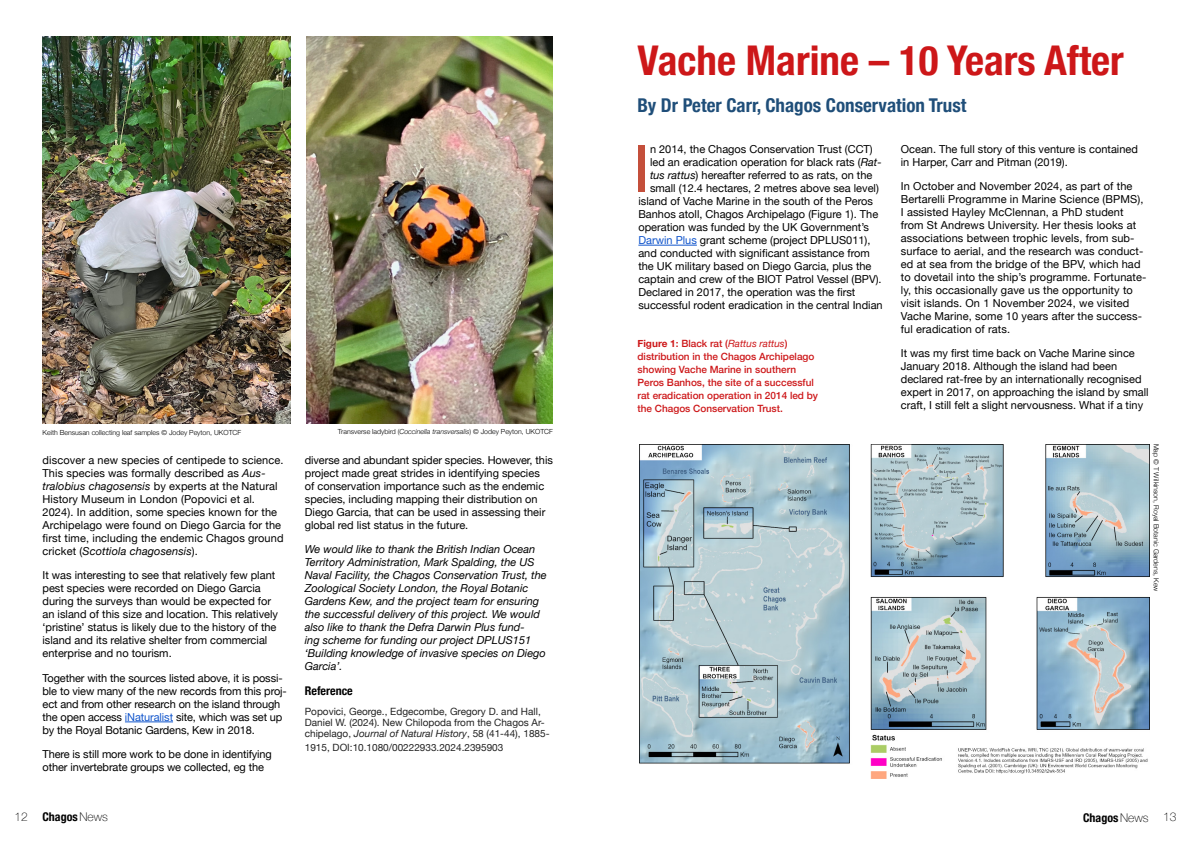
<style>
.page{position:relative;width:1191px;height:842px;background:#fff}
.page>*{position:absolute;margin:0;border:0;box-sizing:border-box;transform-origin:0 0}
.t1{font:65.6px "Helvetica Neue";color:#c44f3b}
.t2{font:700 condensed 41px "Helvetica Neue";color:#cd1719}
.t3{font:700 condensed 19px "Helvetica Neue";color:#1f4e79}
.t4{font:700 condensed 12px "Helvetica Neue";color:#000}
.t5{font:100 12px "Helvetica Neue";color:#000}
.t6{font:11px/13px "Helvetica Neue";color:#000}
.t7{font:italic 11px/13px "Helvetica Neue";color:#000}
.t8{font:500 10px/13px "Helvetica Neue";color:#cd1719}
.t9{font:10px/11px "Helvetica Neue";color:#222}
.t10{font:300 7px "Helvetica Neue";color:#000}
.s1{font-style:italic}
.s2{color:#15c}
.s3{font-weight:700}
.s4{font-weight:400;font-style:italic}
.s5{font-weight:100;font-stretch:normal}
</style>
<div class="page">
<img style="left:43px;top:36px;width:248px;height:387px">
<img style="left:306px;top:36px;width:247px;height:387px">
<hr style="left:125px;top:722px;width:48px;height:1px;background:#15c">
<hr style="left:638px;top:245px;width:59px;height:1px;background:#15c">
<img style="left:639px;top:444px;width:510px;height:334px">
<h2 class="t2" style="left:637px;top:27px;width:488px">Vache Marine – 10 Years After</h2>
<h3 class="t3" style="left:637px;top:90px;width:331px">By Dr Peter Carr, Chagos Conservation Trust</h3>
<p class="t10" style="left:43px;top:427px;width:200px">Keith Bensusan collecting leaf samples © Jodey Peyton, UKOTCF</p>
<p class="t10" style="left:338px;top:426px;width:216px">Transverse ladybird (<span class="s1">Coccinella transversalis</span>) © Jodey Peyton, UKOTCF</p>
<p class="t6" style="left:43px;top:454px;width:242px">discover a new species of centipede to science.<br>This species was formally described as <span class="s1">Aus&shy;tralobius chagosensis</span> by experts at the Natural History Museum in London (Popovici et al.<br>2024). In addition, some species known for the Archipelago were found on Diego Garcia for the first time, including the endemic Chagos ground cricket (<span class="s1">Scottiola chagosensis</span>).</p>
<p class="t6" style="left:43px;top:570px;width:237px">It was interesting to see that relatively few plant pest species were recorded on Diego Garcia during the surveys than would be expected for an island of this size and location. This relatively ‘pristine’ status is likely due to the history of the island and its relative shelter from commercial enterprise and no tourism.</p>
<p class="t6" style="left:43px;top:672px;width:246px">Together with the sources listed above, it is possi&shy;ble to view many of the new records from this proj&shy;ect and from other research on the island through the open access <span class="s2">iNaturalist</span> site, which was set up by the Royal Botanic Gardens, Kew in 2018.</p>
<p class="t6" style="left:43px;top:748px;width:231px">There is still more work to be done in identifying other invertebrate groups we collected, eg the</p>
<p class="t6" style="left:305px;top:454px;width:250px">diverse and abundant spider species. However, this project made great strides in identifying species<br>of conservation importance such as the endemic species, including mapping their distribution on Diego Garcia, that can be used in assessing their global red list status in the future.</p>
<p class="t7" style="left:305px;top:543px;width:243px">We would like to thank the British Indian Ocean Territory Administration, Mark Spalding, the US Naval Facility, the Chagos Conservation Trust, the Zoological Society London, the Royal Botanic Gardens Kew, and the project team for ensuring the successful delivery of this project. We would also like to thank the Defra Darwin Plus fund-<br>ing scheme for funding our project DPLUS151 ‘Building knowledge of invasive species on Diego Garcia’.</p>
<p class="t4" style="left:305px;top:681px;width:49px">Reference</p>
<p class="t9" style="left:305px;top:706px;width:246px">Popovici, George., Edgecombe, Gregory D. and Hall,<br>Daniel W. (2024). New Chilopoda from the Chagos Ar&shy;chipelago, <span class="s1">Journal of Natural History</span>, 58 (41-44), 1885-</p>
<p class="t9" style="left:305px;top:743px;width:200px">1915, DOI:10.1080/00222933.2024.2395903</p>
<h1 class="t1" style="left:633px;top:121px;width:18px">I</h1>
<p class="t6" style="left:650px;top:143px;width:224px">n 2014, the Chagos Conservation Trust (CCT)</p>
<p class="t6" style="left:650px;top:156px;width:233px">led an eradication operation for black rats (<span class="s1">Rat-</span></p>
<p class="t6" style="left:650px;top:169px;width:224px"><span class="s1">tus rattus</span>) hereafter referred to as rats, on the</p>
<p class="t6" style="left:650px;top:182px;width:230px">small (12.4 hectares, 2 metres above sea level)</p>
<p class="t6" style="left:638px;top:195px;width:236px">island of Vache Marine in the south of the Peros</p>
<p class="t6" style="left:638px;top:208px;width:241px">Banhos atoll, Chagos Archipelago (Figure 1). The</p>
<p class="t6" style="left:638px;top:221px;width:232px">operation was funded by the UK Government’s</p>
<p class="t6" style="left:638px;top:234px;width:234px"><span class="s2">Darwin Plus</span> grant scheme (project DPLUS011),</p>
<p class="t6" style="left:638px;top:247px;width:233px">and conducted with significant assistance from</p>
<p class="t6" style="left:638px;top:260px;width:235px">the UK military based on Diego Garcia, plus the</p>
<p class="t6" style="left:638px;top:273px;width:245px">captain and crew of the BIOT Patrol Vessel (BPV).</p>
<p class="t6" style="left:638px;top:286px;width:218px">Declared in 2017, the operation was the first</p>
<p class="t6" style="left:638px;top:299px;width:246px">successful rodent eradication in the central Indian</p>
<p class="t8" style="left:637px;top:336px;width:182px"><span class="s3">Figure 1</span>: Black rat (<span class="s4">Rattus rattus</span>) distribution in the Chagos Archipelago showing Vache Marine in southern Peros Banhos, the site of a successful rat eradication operation in 2014 led by the Chagos Conservation Trust.</p>
<p class="t6" style="left:901px;top:143px;width:238px">Ocean. The full story of this venture is contained in Harper, Carr and Pitman (2019).</p>
<p class="t6" style="left:901px;top:180px;width:247px">In October and November 2024, as part of the Bertarelli Programme in Marine Science (BPMS), I assisted Hayley McClennan, a PhD student from St Andrews University. Her thesis looks at associations between trophic levels, from sub&shy;surface to aerial, and the research was conduct&shy;ed at sea from the bridge of the BPV, which had to dovetail into the ship’s programme. Fortunate&shy;ly, this occasionally gave us the opportunity to visit islands. On 1 November 2024, we visited Vache Marine, some 10 years after the success&shy;ful eradication of rats.</p>
<p class="t6" style="left:901px;top:348px;width:249px">It was my first time back on Vache Marine since January 2018. Although the island had been declared rat-free by an internationally recognised expert in 2017, on approaching the island by small craft, I still felt a slight nervousness. What if a tiny</p>
<p class="t10" style="left:1162px;top:444px;width:149px;rotate:90deg">Map © T Wilkinson, Royal Botanic Gardens, Kew</p>
<p class="t4" style="left:43px;top:807px;width:67px">Chagos<span class="s5">News</span></p>
<p class="t4" style="left:1083px;top:807px;width:67px">Chagos<span class="s5">News</span></p>
<p class="t5" style="left:15px;top:808px;width:15px">12</p>
<p class="t5" style="left:1163px;top:808px;width:15px">13</p>
</div>
